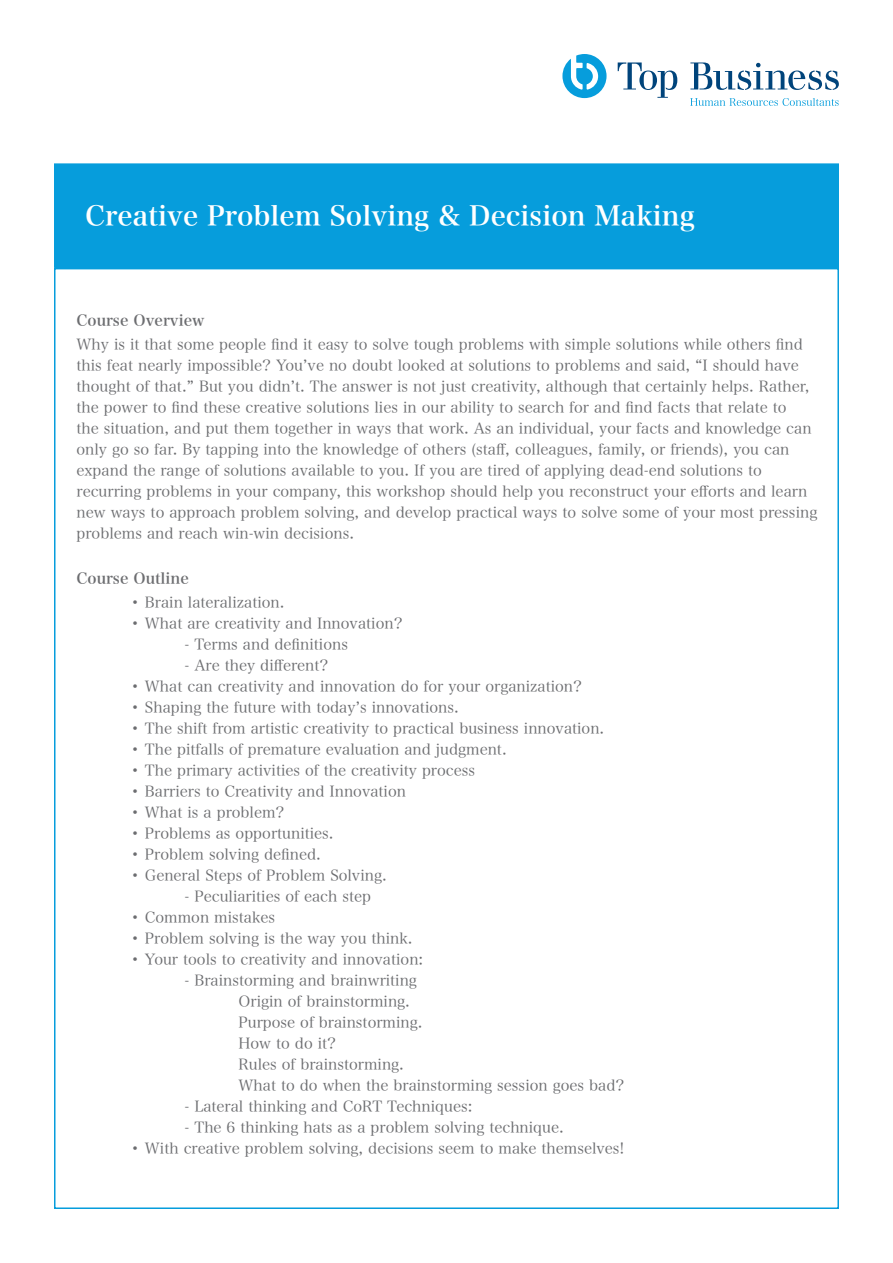
<style>
.page{position:relative;width:893px;height:1263px;background:#fff}
.page>*{position:absolute;margin:0;border:0;box-sizing:border-box;transform-origin:0 0}
.t1{font:27px "Hira Min Pro W6";color:#fff}
.t2{font:15px/21px "Hira Min Pro W3";color:#6c6d70}
.t3{font:15px "Hira Min Pro W6";color:#6c6d70}
</style>
<div class="page">
<svg style="left:562px;top:54px;width:45px;height:44px"></svg>
<svg style="left:618px;top:62px;width:59px;height:36px"></svg>
<svg style="left:690px;top:62px;width:149px;height:28px"></svg>
<svg style="left:690px;top:98px;width:149px;height:8px"></svg>
<div style="left:55px;top:164px;width:783px;height:103px;background:#069ddc"></div>
<div style="left:54px;top:163px;width:785px;height:105px;border:2px solid #069ddc"></div>
<p class="t1" style="left:85px;top:192px;width:611px">Creative Problem Solving &amp; Decision Making</p>
<p class="t3" style="left:77px;top:307px;width:130px">Course Overview</p>
<p class="t2" style="left:77px;top:333px;width:736px">Why is it that some people find it easy to solve tough problems with simple solutions while others find this feat nearly impossible? You’ve no doubt looked at solutions to problems and said, “I should have thought of that.” But you didn .t’ The answer is not just creativity, although that certainly helps. Rather, the power to find these creative solutions lies in our ability to search for and find facts that relate to the situation, and put them together in ways that work. As an individual, your facts and knowledge can only go so far. By tapping into the knowledge of others (staff, colleagues, family, or friends ,) you can</p>
<p class="t2" style="left:77px;top:459px;width:687px">expand the range of solutions available to you. If you are tired of applying dead-end solutions to</p>
<p class="t2" style="left:77px;top:480px;width:742px">recurring problems in your company, this workshop should help you reconstruct your efforts and learn new ways to approach problem solving, and develop practical ways to solve some of your most pressing problems and reach win-win decisions.</p>
<p class="t3" style="left:77px;top:565px;width:114px">Course Outline</p>
<p class="t2" style="left:131px;top:591px;width:155px">• Brain lateralization.</p>
<p class="t2" style="left:131px;top:612px;width:274px">• What are creativity and Innovation?</p>
<p class="t2" style="left:185px;top:633px;width:165px">- Terms and definitions</p>
<p class="t2" style="left:185px;top:654px;width:145px">- Are they different?</p>
<p class="t2" style="left:131px;top:675px;width:453px">• What can creativity and innovation do for your organization?</p>
<p class="t2" style="left:131px;top:696px;width:330px">• Shaping the future with today s’ innovations.</p>
<p class="t2" style="left:131px;top:717px;width:475px">• The shift from artistic creativity to practical business innovation.</p>
<p class="t2" style="left:131px;top:738px;width:378px">• The pitfalls of premature evaluation and judgment.</p>
<p class="t2" style="left:131px;top:759px;width:346px">• The primary activities of the creativity process</p>
<p class="t2" style="left:131px;top:780px;width:277px">• Barriers to Creativity and Innovation</p>
<p class="t2" style="left:131px;top:801px;width:155px">• What is a problem?</p>
<p class="t2" style="left:131px;top:822px;width:205px">• Problems as opportunities.</p>
<p class="t2" style="left:131px;top:843px;width:192px">• Problem solving defined.</p>
<p class="t2" style="left:131px;top:864px;width:258px">• General Steps of Problem Solving.</p>
<p class="t2" style="left:185px;top:885px;width:188px">- Peculiarities of each step</p>
<p class="t2" style="left:131px;top:906px;width:146px">• Common mistakes</p>
<p class="t2" style="left:131px;top:927px;width:284px">• Problem solving is the way you think.</p>
<p class="t2" style="left:131px;top:948px;width:294px">• Your tools to creativity and innovation:</p>
<p class="t2" style="left:185px;top:969px;width:234px">- Brainstorming and brainwriting</p>
<p class="t2" style="left:239px;top:990px;width:173px">Origin of brainstorming.</p>
<p class="t2" style="left:239px;top:1011px;width:185px">Purpose of brainstorming.</p>
<p class="t2" style="left:239px;top:1032px;width:99px">How to do it?</p>
<p class="t2" style="left:239px;top:1053px;width:167px">Rules of brainstorming.</p>
<p class="t2" style="left:239px;top:1074px;width:387px">What to do when the brainstorming session goes bad?</p>
<p class="t2" style="left:185px;top:1095px;width:289px">- Lateral thinking and CoRT Techniques:</p>
<p class="t2" style="left:185px;top:1116px;width:381px">- The 6 thinking hats as a problem solving technique.</p>
<p class="t2" style="left:131px;top:1137px;width:495px">• With creative problem solving, decisions seem to make themselves!</p>
</div>
